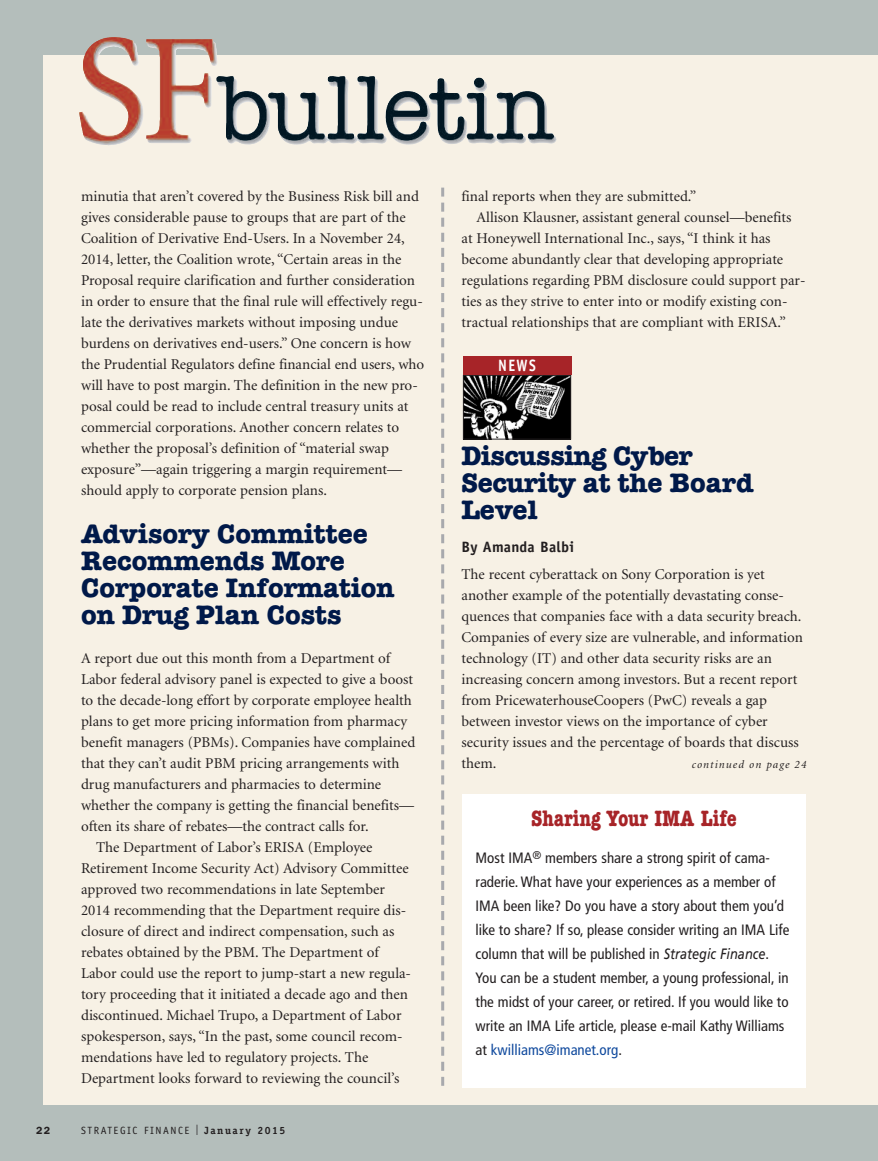
<style>
.page{position:relative;width:878px;height:1161px;background:#b4bebb}
.page>*{position:absolute;margin:0;border:0;box-sizing:border-box;transform-origin:0 0}
.t1{font:700 27px/27px "American Typewriter";color:#001949}
.t2{font:700 condensed 22.5px "American Typewriter";color:#a72428}
.t3{font:700 16.5px "Officina Sans";color:#fff;scale:.85 1}
.t4{font:15px/21px "Minion";color:#231f20}
.t5{font:condensed 15px/24px "Frutiger";color:#231f20}
.t6{font:700 15px "Officina Sans";letter-spacing:.015em;color:#231f20}
.t7{font:italic 11.25px "Minion";letter-spacing:.1em;color:#231f20}
.t8{font:10.5px "Officina Sans";letter-spacing:.15em;color:#231f20}
.t9{font:600 10.5px "Franklin Gothic";color:#231f20}
.s1{font-family:"Franklin Gothic";font-size:15px}
.s2{font-family:"Officina Serif";font-weight:700}
.s3{font-style:italic;font-stretch:normal}
.s4{color:#0f499d}
</style>
<div class="page">
<div style="left:44px;top:56px;width:834px;height:1049px;background:#f7f1e5"></div>
<img style="left:146px;top:39px;width:192px;height:105px">
<img style="left:465px;top:377px;width:104px;height:61px">
<div style="left:463px;top:375px;width:108px;height:65px;border:1px solid #231f20"></div>
<div style="left:463px;top:356px;width:108px;height:19px;background:#a72428"></div>
<svg style="left:441px;top:188px;width:3px;height:898px"></svg>
<div style="left:462px;top:795px;width:344px;height:293px;background:#fff"></div>
<p class="t4" style="left:81px;top:187px;width:345px">minutia that aren’t covered by the Business Risk bill and gives considerable pause to groups that are part of the Coalition of Derivative End-Users. In a November 24, 2014, letter, the Coalition wrote, “Certain areas in the Proposal require clarification and further consideration in order to ensure that the final rule will effectively regu&shy;late the derivatives markets without imposing undue burdens on derivatives end-users.” One concern is how the Prudential Regulators define financial end users, who will have to post margin. The definition in the new pro&shy;posal could be read to include central treasury units at commercial corporations. Another concern relates to whether the proposal’s definition of “material swap exposure”—again triggering a margin requirement— should apply to corporate pension plans.</p>
<h1 class="t1" style="left:81px;top:523px;width:315px">Advisory Committee<br>Recommends More<br>Corporate Information on Drug Plan Costs</h1>
<p class="t4" style="left:81px;top:649px;width:311px">A report due out this month from a Department of</p>
<p class="t4" style="left:81px;top:670px;width:333px">Labor federal advisory panel is expected to give a boost</p>
<p class="t4" style="left:81px;top:691px;width:332px">to the decade-long effort by corporate employee health</p>
<p class="t4" style="left:81px;top:712px;width:327px">plans to get more pricing information from pharmacy</p>
<p class="t4" style="left:81px;top:733px;width:336px">benefit managers (PBMs). Companies have complained</p>
<p class="t4" style="left:81px;top:754px;width:320px">that they can’t audit PBM pricing arrangements with</p>
<p class="t4" style="left:81px;top:775px;width:302px">drug manufacturers and pharmacies to determine</p>
<p class="t4" style="left:81px;top:796px;width:335px">whether the company is getting the financial benefits—</p>
<p class="t4" style="left:81px;top:817px;width:289px">often its share of rebates—the contract calls for.</p>
<p class="t4" style="left:96px;top:838px;width:278px">The Department of Labor’s ERISA (Employee</p>
<p class="t4" style="left:81px;top:859px;width:329px">Retirement Income Security Act) Advisory Committee</p>
<p class="t4" style="left:81px;top:880px;width:305px">approved two recommendations in late September</p>
<p class="t4" style="left:81px;top:901px;width:327px">2014 recommending that the Department require dis-</p>
<p class="t4" style="left:81px;top:922px;width:315px">closure of direct and indirect compensation, such as</p>
<p class="t4" style="left:81px;top:943px;width:299px">rebates obtained by the PBM. The Department of</p>
<p class="t4" style="left:81px;top:964px;width:331px">Labor could use the report to jump-start a new regula-</p>
<p class="t4" style="left:81px;top:985px;width:328px">tory proceeding that it initiated a decade ago and then</p>
<p class="t4" style="left:81px;top:1006px;width:322px">discontinued. Michael Trupo, a Department of Labor</p>
<p class="t4" style="left:81px;top:1027px;width:323px">spokesperson, says, “In the past, some council recom-</p>
<p class="t4" style="left:81px;top:1048px;width:289px">mendations have led to regulatory projects. The</p>
<p class="t4" style="left:81px;top:1069px;width:320px">Department looks forward to reviewing the council’s</p>
<p class="t9" style="left:36px;top:1127px;width:16px">22</p>
<p class="t8" style="left:81px;top:1126px;width:206px">STRATEGIC FINANCE <span class="s1">I</span> <span class="s2">January 2015</span></p>
<p class="t4" style="left:461px;top:187px;width:236px">final reports when they are submitted.”</p>
<p class="t4" style="left:476px;top:208px;width:316px">Allison Klausner, assistant general counsel—benefits</p>
<p class="t4" style="left:461px;top:229px;width:310px">at Honeywell International Inc., says, “I think it has</p>
<p class="t4" style="left:461px;top:250px;width:323px">become abundantly clear that developing appropriate</p>
<p class="t4" style="left:461px;top:271px;width:345px">regulations regarding PBM disclosure could support par-</p>
<p class="t4" style="left:461px;top:292px;width:327px">ties as they strive to enter into or modify existing con-</p>
<p class="t4" style="left:461px;top:313px;width:326px">tractual relationships that are compliant with ERISA.”</p>
<p class="t3" style="left:498px;top:360px;width:46px">NEWS</p>
<h1 class="t1" style="left:461px;top:445px;width:293px">Discussing Cyber<br>Security at the Board<br>Level</h1>
<p class="t6" style="left:461px;top:541px;width:114px">By Amanda Balbi</p>
<p class="t4" style="left:461px;top:565px;width:343px">The recent cyberattack on Sony Corporation is yet another example of the potentially devastating conse&shy;quences that companies face with a data security breach.<br>Companies of every size are vulnerable, and information technology (IT) and other data security risks are an increasing concern among investors. But a recent report from PricewaterhouseCoopers (PwC) reveals a gap between investor views on the importance of cyber security issues and the percentage of boards that discuss them.</p>
<p class="t7" style="left:691px;top:760px;width:116px">continued on page 24</p>
<h2 class="t2" style="left:531px;top:810px;width:207px">Sharing Your IMA Life</h2>
<p class="t5" style="left:475px;top:847px;width:315px">Most IMA<sup>®</sup> members share a strong spirit of cama&shy;raderie. What have your experiences as a member of IMA been like? Do you have a story about them you’d like to share? If so, please consider writing an IMA Life column that will be published in <span class="s3">Strategic Finance</span>.<br>You can be a student member, a young professional, in the midst of your career, or retired. If you would like to write an IMA Life article, please e-mail Kathy Williams at <span class="s4">kwilliams@imanet.org</span>.</p>
</div>
